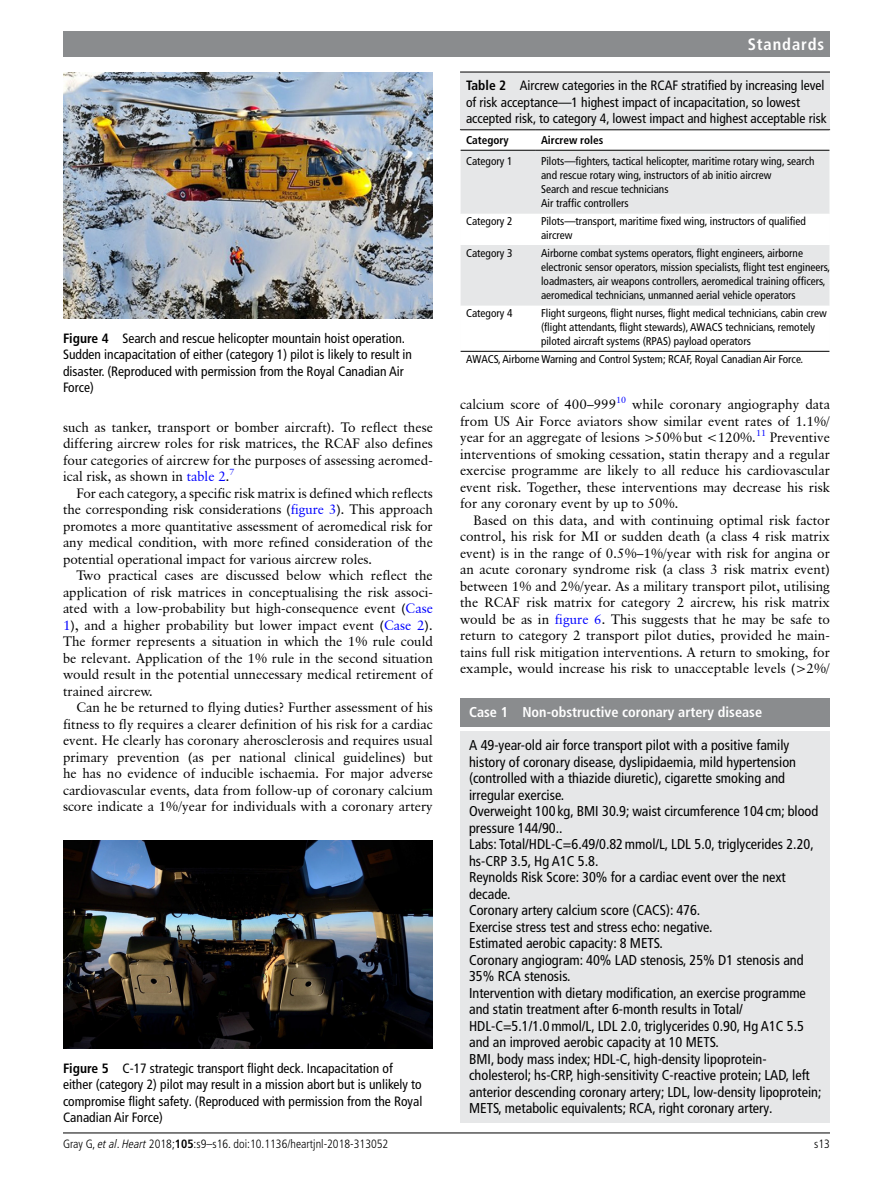
<style>
.page{position:relative;width:893px;height:1191px;background:#fff}
.page>*{position:absolute;margin:0;border:0;box-sizing:border-box;transform-origin:0 0}
.t1{font:700 condensed 16.5px "Frutiger LT Pro";letter-spacing:.055em;color:#fff}
.t2{font:condensed 14.25px/16.5px "Frutiger LT Pro";color:#000}
.t3{font:700 condensed 14.25px "Frutiger LT Pro";color:#fff}
.t4{font:13.5px/16.5px "Classical Garamond BT";color:#000;text-align:justify}
.t5{font:condensed 13.5px/16.5px "Frutiger LT Pro";color:#000}
.t6{font:300 condensed 12px "Frutiger LT Pro";color:#000}
.t7{font:condensed 11.25px/14.2px "Frutiger LT Pro";color:#000}
.t8{font:700 condensed 11.25px "Frutiger LT Pro";color:#000}
.s1{font-weight:700}
.s2{color:#00f}
.s3{font-style:italic}
</style>
<div class="page">
<hr style="left:63px;top:1132px;width:767px;height:1px;background:#000">
<div style="left:63px;top:31px;width:767px;height:25px;background:#8a8c8e"></div>
<img style="left:63px;top:72px;width:370px;height:247px">
<img style="left:63px;top:841px;width:370px;height:207px">
<div style="left:460px;top:72px;width:370px;height:291px;background:#e6e7e8"></div>
<hr style="left:460px;top:72px;width:370px;height:1px;background:#000">
<div style="left:461px;top:130px;width:369px;height:221px;background:#fff"></div>
<svg style="left:461px;top:151px;width:369px;height:154px"></svg>
<div style="left:460px;top:351px;width:370px;height:12px;background:#fff"></div>
<hr style="left:460px;top:129px;width:75px;height:1px;background:#000">
<hr style="left:460px;top:150px;width:75px;height:1px;background:#000">
<hr style="left:535px;top:129px;width:295px;height:1px;background:#000">
<hr style="left:535px;top:150px;width:295px;height:1px;background:#000">
<hr style="left:535px;top:351px;width:295px;height:1px;background:#000">
<hr style="left:460px;top:351px;width:75px;height:1px;background:#000">
<svg style="left:460px;top:130px;width:1px;height:19px"></svg>
<hr style="left:460px;top:150px;width:1px;height:63px;background:#fff">
<hr style="left:460px;top:213px;width:1px;height:32px;background:#fff">
<hr style="left:460px;top:245px;width:1px;height:60px;background:#fff">
<hr style="left:460px;top:305px;width:1px;height:46px;background:#fff">
<div style="left:460px;top:698px;width:370px;height:28px;background:#8a8c8e"></div>
<div style="left:460px;top:730px;width:370px;height:392px;background:#e6e7e8"></div>
<p class="t5" style="left:63px;top:330px;width:351px"><span class="s1">Figure 4</span> Search and rescue helicopter mountain hoist operation.<br>Sudden incapacitation of either (category 1) pilot is likely to result in disaster. (Reproduced with permission from the Royal Canadian Air Force)</p>
<p class="t4" style="left:63px;top:419px;width:371px">such as tanker, transport or bomber aircraft). To reflect these differing aircrew roles for risk matrices, the RCAF also defines four categories of aircrew for the purposes of assessing aeromed&shy;ical risk, as shown in <span class="s2">table 2</span>.<sup>7</sup></p>
<p class="t4" style="left:63px;top:485px;width:371px;text-indent:14px">For each category, a specific risk matrix is defined which reflects the corresponding risk considerations (<span class="s2">figure 3</span>). This approach promotes a more quantitative assessment of aeromedical risk for any medical condition, with more refined consideration of the potential operational impact for various aircrew roles.</p>
<p class="t4" style="left:63px;top:567px;width:371px;text-indent:14px">Two practical cases are discussed below which reflect the application of risk matrices in conceptualising the risk associ&shy;ated with a low-probability but high-consequence event (<span class="s2">Case 1</span>), and a higher probability but lower impact event (<span class="s2">Case 2</span>).<br>The former represents a situation in which the 1% rule could be relevant. Application of the 1% rule in the second situation would result in the potential unnecessary medical retirement of trained aircrew.</p>
<p class="t4" style="left:63px;top:699px;width:371px;text-indent:14px">Can he be returned to flying duties? Further assessment of his fitness to fly requires a clearer definition of his risk for a cardiac event. He clearly has coronary aherosclerosis and requires usual primary prevention (as per national clinical guidelines) but he has no evidence of inducible ischaemia. For major adverse cardiovascular events, data from follow-up of coronary calcium score indicate a 1%/year for individuals with a coronary artery</p>
<p class="t5" style="left:63px;top:1059px;width:361px"><span class="s1">Figure 5</span> C-17 strategic transport flight deck. Incapacitation of either (category 2) pilot may result in a mission abort but is unlikely to compromise flight safety. (Reproduced with permission from the Royal Canadian Air Force)</p>
<p class="t1" style="left:748px;top:34px;width:78px">Standards</p>
<p class="t5" style="left:466px;top:78px;width:362px"><span class="s1">Table 2</span> Aircrew categories in the RCAF stratified by increasing level of risk acceptance—1 highest impact of incapacitation, so lowest accepted risk, to category 4, lowest impact and highest acceptable risk</p>
<p class="t8" style="left:466px;top:134px;width:44px">Category</p>
<p class="t8" style="left:541px;top:134px;width:64px">Aircrew roles</p>
<p class="t7" style="left:466px;top:154px;width:48px">Category 1</p>
<p class="t7" style="left:541px;top:154px;width:275px">Pilots—fighters, tactical helicopter, maritime rotary wing, search and rescue rotary wing, instructors of ab initio aircrew<br>Search and rescue technicians<br>Air traffic controllers</p>
<p class="t7" style="left:466px;top:214px;width:48px">Category 2</p>
<p class="t7" style="left:541px;top:214px;width:266px">Pilots—transport, maritime fixed wing, instructors of qualified aircrew</p>
<p class="t7" style="left:466px;top:246px;width:48px">Category 3</p>
<p class="t7" style="left:541px;top:246px;width:291px">Airborne combat systems operators, flight engineers, airborne electronic sensor operators, mission specialists, flight test engineers, loadmasters, air weapons controllers, aeromedical training officers, aeromedical technicians, unmanned aerial vehicle operators</p>
<p class="t7" style="left:466px;top:306px;width:48px">Category 4</p>
<p class="t7" style="left:541px;top:306px;width:287px">Flight surgeons, flight nurses, flight medical technicians, cabin crew (flight attendants, flight stewards), AWACS technicians, remotely piloted aircraft systems (RPAS) payload operators</p>
<p class="t7" style="left:466px;top:352px;width:339px">AWACS, Airborne Warning and Control System; RCAF, Royal Canadian Air Force.</p>
<p class="t4" style="left:460px;top:396px;width:371px">calcium score of 400–999<sup>10</sup> while coronary angiography data from US Air Force aviators show similar event rates of 1.1%/ year for an aggregate of lesions &gt;50%but &lt;120%.<sup>11</sup> Preventive interventions of smoking cessation, statin therapy and a regular exercise programme are likely to all reduce his cardiovascular event risk. Together, these interventions may decrease his risk for any coronary event by up to 50%.</p>
<p class="t4" style="left:460px;top:511px;width:371px;text-indent:14px">Based on this data, and with continuing optimal risk factor control, his risk for MI or sudden death (a class 4 risk matrix event) is in the range of 0.5%–1%/year with risk for angina or an acute coronary syndrome risk (a class 3 risk matrix event) between 1% and 2%/year. As a military transport pilot, utilising the RCAF risk matrix for category 2 aircrew, his risk matrix would be as in <span class="s2">figure 6</span>. This suggests that he may be safe to return to category 2 transport pilot duties, provided he main&shy;tains full risk mitigation interventions. A return to smoking, for example, would increase his risk to unacceptable levels (&gt;2%/</p>
<p class="t3" style="left:469px;top:704px;width:295px">Case 1 Non-obstructive coronary artery disease</p>
<p class="t2" style="left:469px;top:737px;width:354px">A 49-year-old air force transport pilot with a positive family history of coronary disease, dyslipidaemia, mild hypertension (controlled with a thiazide diuretic), cigarette smoking and irregular exercise.<br>Overweight 100 kg, BMI 30.9; waist circumference 104 cm; blood pressure 144/90..<br>Labs: Total/HDL-C=6.49/0.82mmol/L, LDL 5.0, triglycerides 2.20, hs-CRP 3.5, Hg A1C 5.8.<br>Reynolds Risk Score: 30% for a cardiac event over the next decade.<br>Coronary artery calcium score (CACS): 476.<br>Exercise stress test and stress echo: negative.<br>Estimated aerobic capacity: 8 METS.<br>Coronary angiogram: 40% LAD stenosis, 25% D1 stenosis and 35% RCA stenosis.<br>Intervention with dietary modification, an exercise programme and statin treatment after 6-month results in Total/ HDL-C=5.1/1.0mmol/L, LDL 2.0, triglycerides 0.90, Hg A1C 5.5 and an improved aerobic capacity at 10 METS.<br>BMI, body mass index; HDL-C, high-density lipoprotein&shy;cholesterol; hs-CRP, high-sensitivity C-reactive protein; LAD, left anterior descending coronary artery; LDL, low-density lipoprotein; METS, metabolic equivalents; RCA, right coronary artery.</p>
<p class="t6" style="left:63px;top:1136px;width:327px">Gray G, <span class="s3">et al</span>. <span class="s3">Heart</span> 2018;<span class="s1">105</span>:s9–s16. doi:10.1136/heartjnl-2018-313052</p>
<p class="t6" style="left:814px;top:1136px;width:17px">s13</p>
</div>
